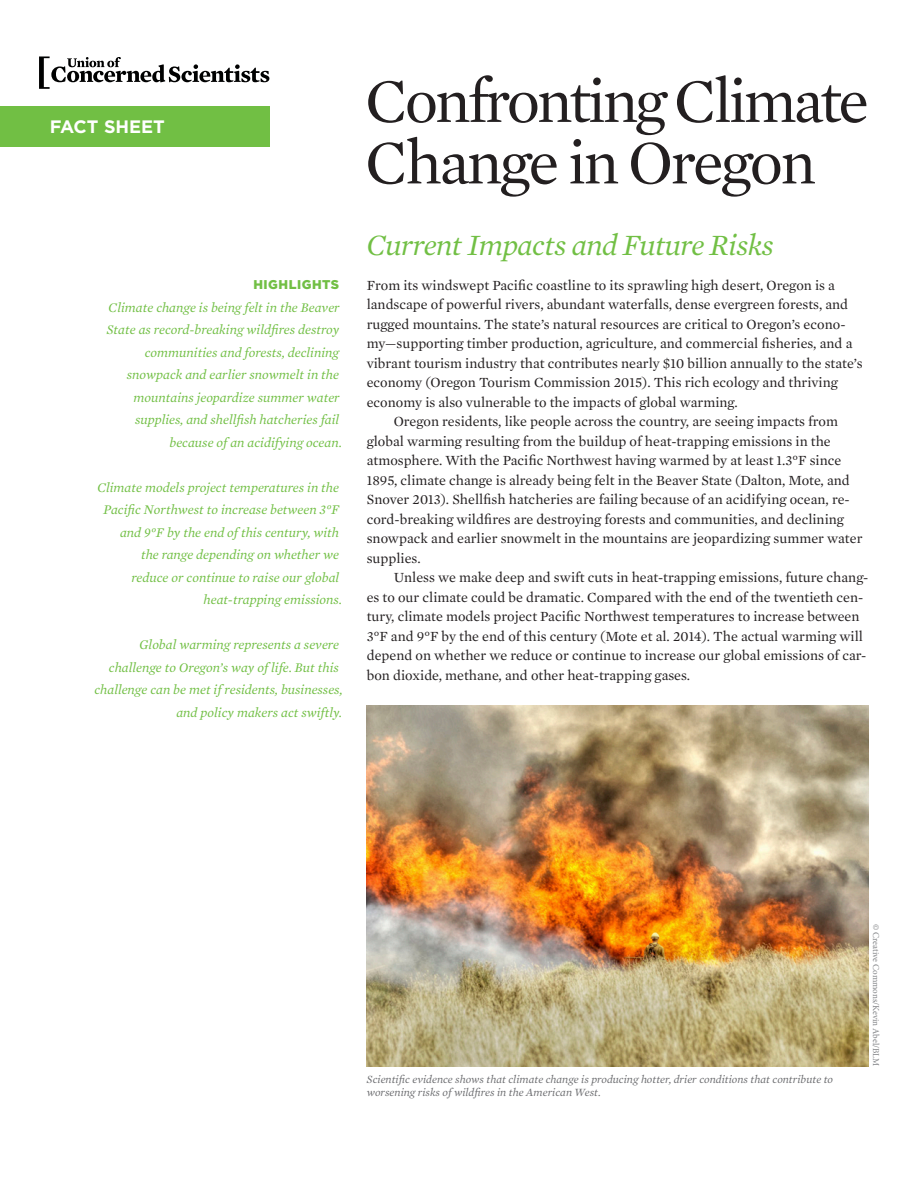
<style>
.page{position:relative;width:918px;height:1188px;background:#fff}
.page>*{position:absolute;margin:0;border:0;box-sizing:border-box;transform-origin:0 0}
.Main_title_2_lines{font:63px/61.5px "Mercury Text G1";letter-spacing:-.045em;color:#231f20}
.Subtitle__Fact{font:italic 30px "Mercury Text G1";letter-spacing:-.02em;color:#71bf44}
.t1{font:700 18px "Gotham";color:#fff}
.Body_Text__w__indent{font:14.25px/19.5px "Mercury Text G1";color:#231f20}
.Body_Text__first_par{font:14.25px/19.5px "Mercury Text G1";color:#231f20}
.Side_bar_body_text{font:italic 13.5px/22.5px "Mercury Text G1";color:#71bf44;text-align:right}
.Side_bar_main_title{font:900 12.75px "Gotham";letter-spacing:.04em;color:#71bf44}
.Photo_caption_text{font:italic 11.25px/13.5px "Mercury Text G1";color:#6c6d70}
.Photo_credit{font:9px "Minion Pro";letter-spacing:-.005em;color:#808285}
</style>
<div class="page">
<div style="left:0;top:106px;width:269px;height:41px;background:#71bf44"></div>
<svg style="left:39px;top:56px;width:230px;height:33px"></svg>
<img style="left:367px;top:705px;width:501px;height:361px">
<p class="t1" style="left:50px;top:114px;width:117px">FACT SHEET</p>
<p class="Side_bar_main_title" style="left:253px;top:276px;width:87px">HIGHLIGHTS</p>
<p class="Side_bar_body_text" style="left:107px;top:295px;width:237px">Climate change is being felt in the Beaver State as record-breaking wildfires destroy communities and forests, declining snowpack and earlier snowmelt in the mountains jeopardize summer water supplies, and shellfish hatcheries fail because of an acidifying ocean.</p>
<p class="Side_bar_body_text" style="left:97px;top:475px;width:246px">Climate models project temperatures in the Pacific Northwest to increase between 3°F and 9°F by the end of this century, with<br>the range depending on whether we<br>reduce or continue to raise our global heat-trapping emissions.</p>
<p class="Side_bar_body_text" style="left:95px;top:633px;width:249px">Global warming represents a severe challenge to Oregon’s way of life. But this challenge can be met if residents, businesses, and policy makers act swiftly.</p>
<p class="Main_title_2_lines" style="left:365px;top:67px;width:505px">Confronting Climate<br>Change in Oregon</p>
<p class="Subtitle__Fact" style="left:367px;top:224px;width:409px">Current Impacts and Future Risks</p>
<p class="Body_Text__first_par" style="left:367px;top:275px;width:497px">From its windswept Pacific coastline to its sprawling high desert, Oregon is a landscape of powerful rivers, abundant waterfalls, dense evergreen forests, and rugged mountains. The state’s natural resources are critical to Oregon’s econo&shy;my—supporting timber production, agriculture, and commercial fisheries, and a vibrant tourism industry that contributes nearly $10 billion annually to the state’s economy (Oregon Tourism Commission 2015). This rich ecology and thriving economy is also vulnerable to the impacts of global warming.</p>
<p class="Body_Text__w__indent" style="left:367px;top:411px;width:497px;text-indent:27px">Oregon residents, like people across the country, are seeing impacts from global warming resulting from the buildup of heat-trapping emissions in the atmosphere. With the Pacific Northwest having warmed by at least 1.3°F since 1895, climate change is already being felt in the Beaver State (Dalton, Mote, and Snover 2013). Shellfish hatcheries are failing because of an acidifying ocean, re&shy;cord-breaking wildfires are destroying forests and communities, and declining snowpack and earlier snowmelt in the mountains are jeopardizing summer water supplies.</p>
<p class="Body_Text__w__indent" style="left:367px;top:567px;width:503px;text-indent:27px">Unless we make deep and swift cuts in heat-trapping emissions, future chang&shy;es to our climate could be dramatic. Compared with the end of the twentieth cen&shy;tury, climate models project Pacific Northwest temperatures to increase between 3°F and 9°F by the end of this century (Mote et al. 2014). The actual warming will depend on whether we reduce or continue to increase our global emissions of car&shy;bon dioxide, methane, and other heat-trapping gases.</p>
<p class="Photo_caption_text" style="left:367px;top:1071px;width:468px">Scientific evidence shows that climate change is producing hotter, drier conditions that contribute to worsening risks of wildfires in the American West.</p>
<p class="Photo_credit" style="left:882px;top:924px;width:143px;rotate:90deg">© Creative Commons/Kevin Abel/BLM</p>
</div>
